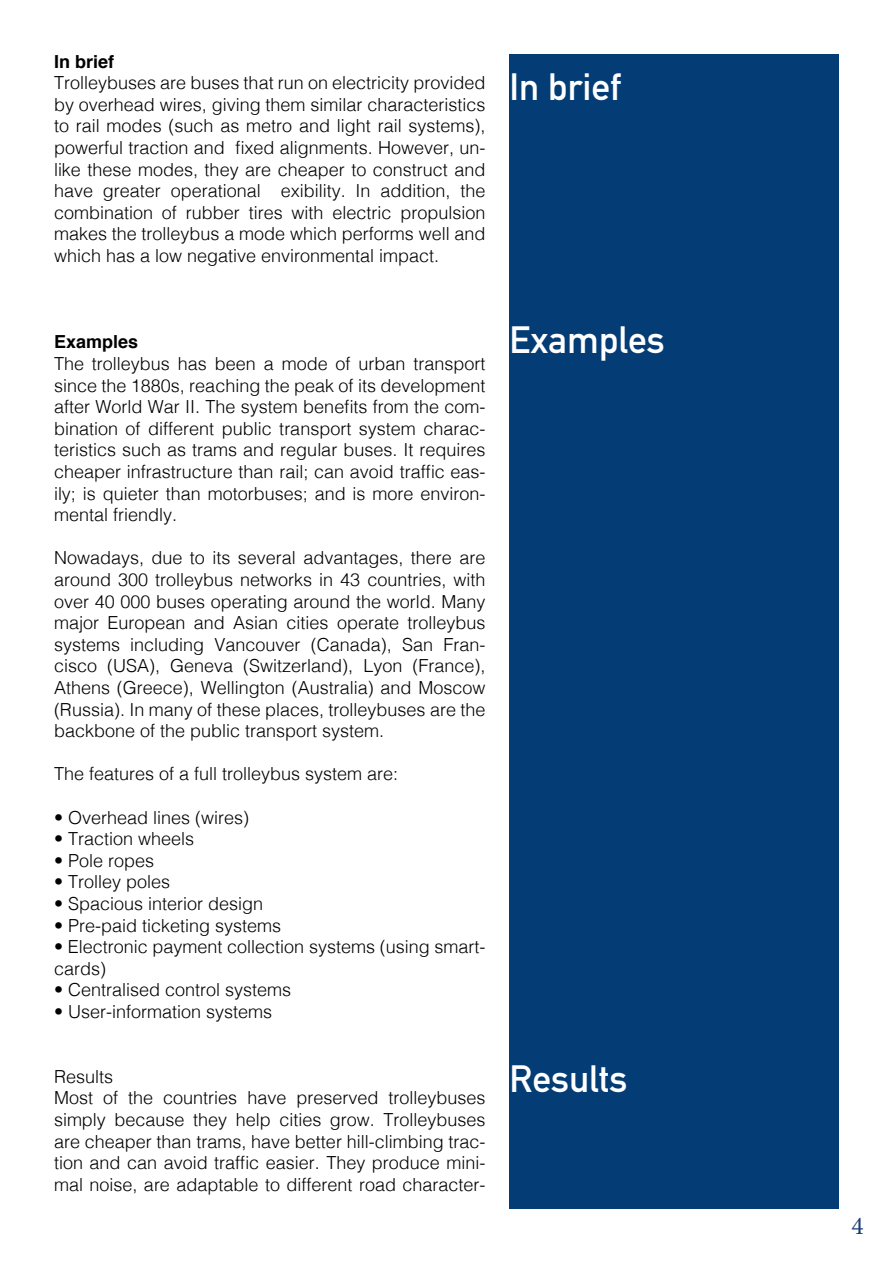
<style>
.page{position:relative;width:893px;height:1263px;background:#fff}
.page>*{position:absolute;margin:0;border:0;box-sizing:border-box;transform-origin:0 0}
.t1{font:700 37.5px "DIN Alternate";color:#fff}
.t2{font:25.5px "Minion Pro";color:#1b3f73}
.t3{font:300 18px/21.6px "Helvetica";color:#000;text-align:justify}
.t4{font:700 18px "Helvetica";color:#000}
</style>
<div class="page">
<div style="left:509px;top:54px;width:330px;height:1155px;background:#043c75"></div>
<p class="t4" style="left:54px;top:47px;width:62px">In brief</p>
<p class="t3" style="left:54px;top:71px;width:433px">Trolleybuses are buses that run on electricity provided by overhead wires, giving them similar characteristics to rail modes (such as metro and light rail systems), powerful traction and fixed alignments. However, un&shy;like these modes, they are cheaper to construct and have greater operational exibility. In addition, the combination of rubber tires with electric propulsion makes the trolleybus a mode which performs well and which has a low negative environmental impact.</p>
<p class="t4" style="left:54px;top:327px;width:86px">Examples</p>
<p class="t3" style="left:54px;top:351px;width:433px">The trolleybus has been a mode of urban transport since the 1880s, reaching the peak of its development after World War II. The system benefits from the com&shy;bination of different public transport system charac&shy;teristics such as trams and regular buses. It requires cheaper infrastructure than rail; can avoid traffic eas&shy;ily; is quieter than motorbuses; and is more environ&shy;mental friendly.</p>
<p class="t3" style="left:54px;top:546px;width:433px">Nowadays, due to its several advantages, there are around 300 trolleybus networks in 43 countries, with over 40 000 buses operating around the world. Many major European and Asian cities operate trolleybus systems including Vancouver (Canada), San Fran&shy;cisco (USA), Geneva (Switzerland), Lyon (France), Athens (Greece), Wellington (Australia) and Moscow (Russia). In many of these places, trolleybuses are the backbone of the public transport system.</p>
<p class="t3" style="left:54px;top:762px;width:346px">The features of a full trolleybus system are:</p>
<p class="t3" style="left:54px;top:805px;width:197px">• Overhead lines (wires)</p>
<p class="t3" style="left:54px;top:827px;width:142px">• Traction wheels</p>
<p class="t3" style="left:54px;top:848px;width:102px">• Pole ropes</p>
<p class="t3" style="left:54px;top:870px;width:118px">• Trolley poles</p>
<p class="t3" style="left:54px;top:891px;width:211px">• Spacious interior design</p>
<p class="t3" style="left:54px;top:913px;width:229px">• Pre-paid ticketing systems</p>
<p class="t3" style="left:54px;top:935px;width:433px">• Electronic payment collection systems (using smart&shy;cards)</p>
<p class="t3" style="left:54px;top:978px;width:239px">• Centralised control systems</p>
<p class="t3" style="left:54px;top:999px;width:220px">• User-information systems</p>
<p class="t3" style="left:54px;top:1064px;width:61px">Results</p>
<p class="t3" style="left:54px;top:1086px;width:433px">Most of the countries have preserved trolleybuses simply because they help cities grow. Trolleybuses are cheaper than trams, have better hill-climbing trac&shy;tion and can avoid traffic easier. They produce mini&shy;mal noise, are adaptable to different road character-</p>
<p class="t1" style="left:509px;top:58px;width:113px">In brief</p>
<p class="t1" style="left:509px;top:312px;width:157px">Examples</p>
<p class="t1" style="left:509px;top:1051px;width:119px">Results</p>
<p class="t2" style="left:851px;top:1208px;width:14px">4</p>
</div>
